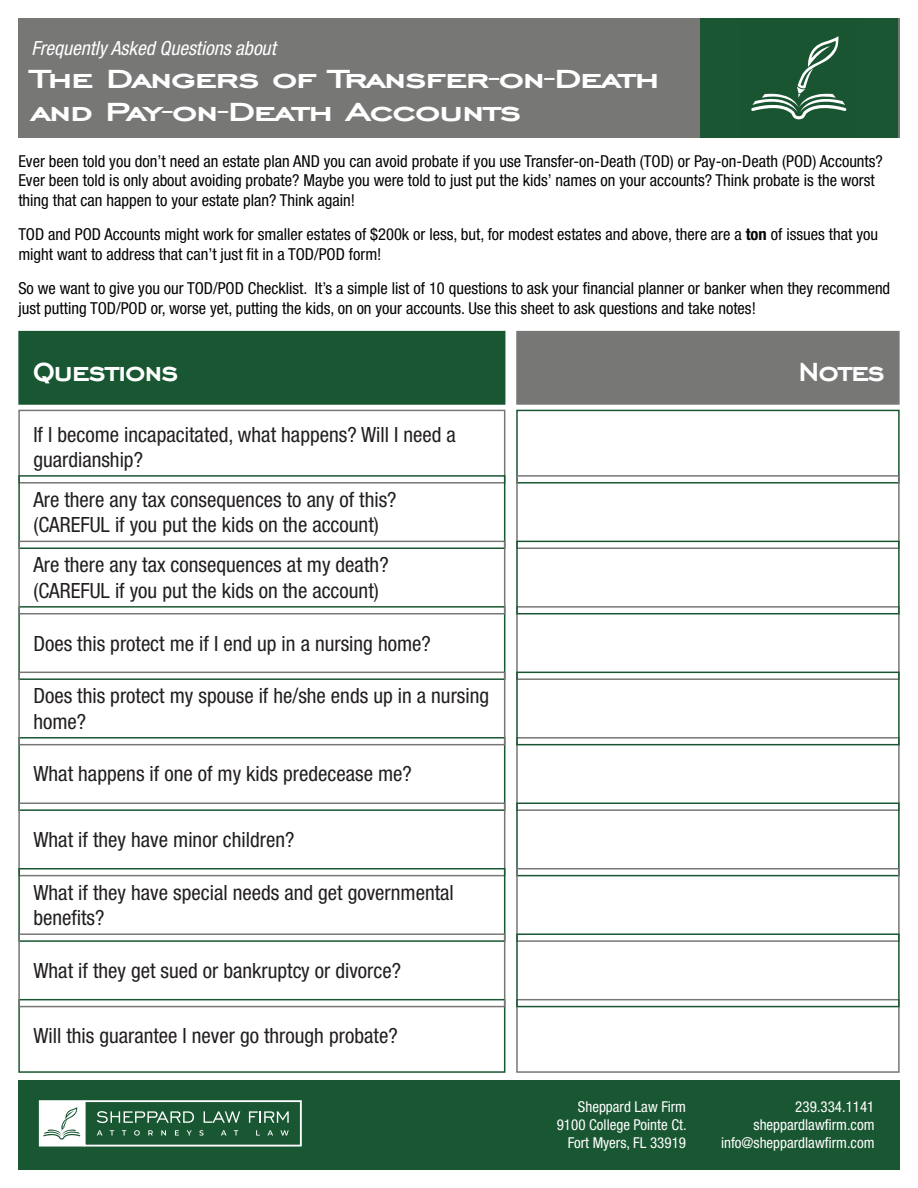
<style>
.page{position:relative;width:918px;height:1188px;background:#fff}
.page>*{position:absolute;margin:0;border:0;box-sizing:border-box;transform-origin:0 0}
.t1{font:700 expanded 33px/33px "Engravers Gothic FS";color:#fff}
.t2{font:700 33px "Engravers Gothic FS";color:#fff}
.t3{font:condensed 21px/25.2px "Helvetica Neue LT Std";color:#231f20}
.t4{font:italic condensed 19.5px "Helvetica Neue LT Std";color:#fff}
.t5{font:condensed 16.5px/19.8px "Helvetica Neue LT Std";color:#040503}
.t6{font:condensed 15px/18px "Helvetica Neue LT Std";color:#fff;text-align:right}
.s1{font-weight:700}
</style>
<div class="page">
<div style="left:18px;top:1080px;width:882px;height:90px;background:#195632"></div>
<div style="left:18px;top:18px;width:882px;height:120px;background:#777776"></div>
<svg style="left:39px;top:1100px;width:45px;height:47px;background:#e8eeeb"></svg>
<div style="left:84px;top:1100px;width:218px;height:47px;border:2px solid #fff"></div>
<svg style="left:97px;top:1111px;width:97px;height:12px"></svg>
<svg style="left:204px;top:1111px;width:36px;height:12px"></svg>
<svg style="left:249px;top:1111px;width:40px;height:12px"></svg>
<svg style="left:97px;top:1130px;width:6px;height:6px"></svg>
<svg style="left:110px;top:1130px;width:4px;height:6px"></svg>
<svg style="left:122px;top:1130px;width:4px;height:6px"></svg>
<svg style="left:134px;top:1130px;width:6px;height:6px"></svg>
<svg style="left:148px;top:1130px;width:5px;height:6px"></svg>
<svg style="left:161px;top:1130px;width:5px;height:6px"></svg>
<svg style="left:175px;top:1130px;width:4px;height:6px"></svg>
<svg style="left:187px;top:1130px;width:5px;height:6px"></svg>
<svg style="left:199px;top:1130px;width:5px;height:6px"></svg>
<svg style="left:221px;top:1130px;width:6px;height:6px"></svg>
<svg style="left:234px;top:1130px;width:4px;height:6px"></svg>
<svg style="left:256px;top:1130px;width:4px;height:6px"></svg>
<svg style="left:267px;top:1130px;width:6px;height:6px"></svg>
<svg style="left:281px;top:1130px;width:8px;height:6px"></svg>
<div style="left:19px;top:332px;width:486px;height:72px;background:#195632"></div>
<div style="left:18px;top:331px;width:487px;height:74px;border:2px solid #195632"></div>
<div style="left:18px;top:999px;width:487px;height:74px;border:2px solid #195632"></div>
<div style="left:18px;top:410px;width:487px;height:74px;border:2px solid #777776"></div>
<div style="left:18px;top:475px;width:487px;height:74px;border:2px solid #195632"></div>
<div style="left:18px;top:606px;width:487px;height:74px;border:2px solid #195632"></div>
<div style="left:18px;top:737px;width:487px;height:74px;border:2px solid #195632"></div>
<div style="left:18px;top:672px;width:487px;height:73px;border:2px solid #777776"></div>
<div style="left:18px;top:803px;width:487px;height:73px;border:2px solid #777776"></div>
<div style="left:18px;top:541px;width:487px;height:73px;border:2px solid #777776"></div>
<div style="left:18px;top:868px;width:487px;height:74px;border:2px solid #195632"></div>
<div style="left:18px;top:933px;width:487px;height:74px;border:2px solid #777776"></div>
<div style="left:517px;top:332px;width:382px;height:72px;background:#777776"></div>
<div style="left:516px;top:331px;width:384px;height:74px;border:2px solid #797978"></div>
<div style="left:516px;top:999px;width:384px;height:74px;border:2px solid #777776"></div>
<div style="left:516px;top:410px;width:384px;height:74px;border:2px solid #195632"></div>
<div style="left:516px;top:475px;width:384px;height:74px;border:2px solid #777776"></div>
<div style="left:516px;top:606px;width:384px;height:74px;border:2px solid #777776"></div>
<div style="left:516px;top:737px;width:384px;height:74px;border:2px solid #777776"></div>
<div style="left:516px;top:672px;width:384px;height:73px;border:2px solid #195632"></div>
<div style="left:516px;top:803px;width:384px;height:73px;border:2px solid #195632"></div>
<div style="left:516px;top:541px;width:384px;height:73px;border:2px solid #195632"></div>
<div style="left:516px;top:868px;width:384px;height:74px;border:2px solid #777776"></div>
<div style="left:516px;top:933px;width:384px;height:74px;border:2px solid #195632"></div>
<div style="left:700px;top:18px;width:198px;height:120px;background:#1a5632"></div>
<svg style="left:751px;top:36px;width:95px;height:83px"></svg>
<p class="t4" style="left:31px;top:37px;width:246px">Frequently Asked Questions about</p>
<h1 class="t1" style="left:31px;top:62px;width:629px">The Dangers of Transfer-on-Death and Pay-on-Death Accounts</h1>
<p class="t5" style="left:18px;top:151px;width:866px">Ever been told you don’t need an estate plan AND you can avoid probate if you use Transfer-on-Death (TOD) or Pay-on-Death (POD) Accounts?<br>Ever been told is only about avoiding probate? Maybe you were told to just put the kids’ names on your accounts? Think probate is the worst thing that can happen to your estate plan? Think again!</p>
<p class="t5" style="left:18px;top:225px;width:861px">TOD and POD Accounts might work for smaller estates of $200k or less, but, for modest estates and above, there are a <span class="s1">ton</span> of issues that you might want to address that can’t just fit in a TOD/POD form!</p>
<p class="t5" style="left:18px;top:279px;width:873px">So we want to give you our TOD/POD Checklist. It’s a simple list of 10 questions to ask your financial planner or banker when they recommend just putting TOD/POD or, worse yet, putting the kids, on on your accounts. Use this sheet to ask questions and take notes!</p>
<h1 class="t2" style="left:33px;top:353px;width:146px">Questions</h1>
<p class="t3" style="left:33px;top:421px;width:424px">If I become incapacitated, what happens? Will I need a guardianship?</p>
<p class="t3" style="left:33px;top:487px;width:365px">Are there any tax consequences to any of this? (CAREFUL if you put the kids on the account)</p>
<p class="t3" style="left:33px;top:552px;width:357px">Are there any tax consequences at my death? (CAREFUL if you put the kids on the account)</p>
<p class="t3" style="left:33px;top:630px;width:399px">Does this protect me if I end up in a nursing home?</p>
<p class="t3" style="left:33px;top:683px;width:457px">Does this protect my spouse if he/she ends up in a nursing home?</p>
<p class="t3" style="left:33px;top:761px;width:380px">What happens if one of my kids predecease me?</p>
<p class="t3" style="left:33px;top:827px;width:263px">What if they have minor children?</p>
<p class="t3" style="left:33px;top:880px;width:422px">What if they have special needs and get governmental benefits?</p>
<p class="t3" style="left:33px;top:958px;width:369px">What if they get sued or bankruptcy or divorce?</p>
<p class="t3" style="left:33px;top:1023px;width:366px">Will this guarantee I never go through probate?</p>
<h1 class="t2" style="left:799px;top:353px;width:87px">Notes</h1>
<p class="t6" style="left:557px;top:1098px;width:131px">Sheppard Law Firm<br>9100 College Pointe Ct.<br>Fort Myers, FL 33919</p>
<p class="t6" style="left:721px;top:1098px;width:155px">239.334.1141 sheppardlawfirm.com info@sheppardlawfirm.com</p>
</div>
